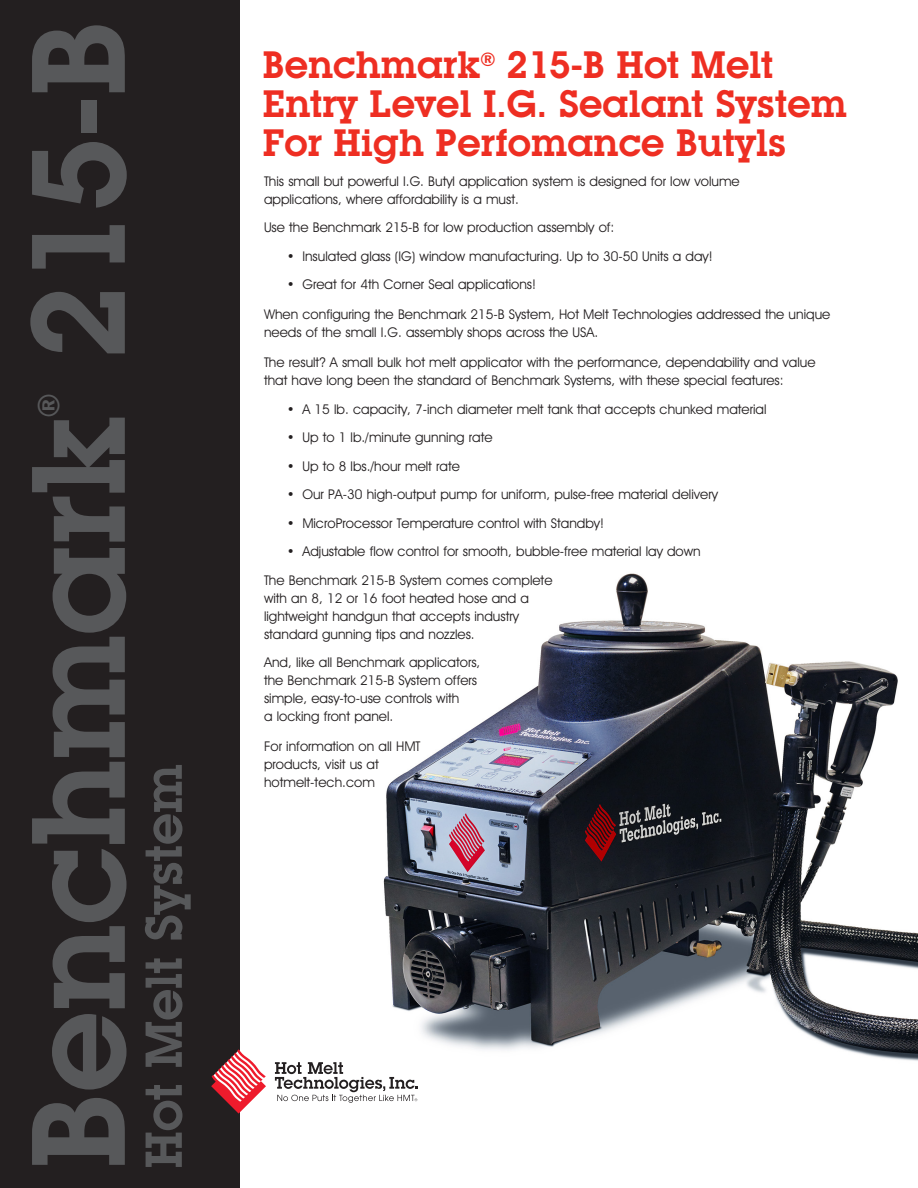
<style>
.page{position:relative;width:918px;height:1188px;background:#fff}
.page>*{position:absolute;margin:0;border:0;box-sizing:border-box;transform-origin:0 0}
.HEADS{font:600 130.5px "Lubalin Graph IT Cby BT";letter-spacing:-.02em;color:#57585a}
.HEADS-2{font:600 51px "Lubalin Graph IT Cby BT";letter-spacing:-.02em;color:#57585a}
.t1{font:600 37.5px/39px "Lubalin Graph IT Cby BT";letter-spacing:-.015em;color:#ee2e22}
.HEADS-3{font:600 30px "Lubalin Graph IT Cby BT";color:#57585a}
.New_Sub-Head{font:13.5px/18px "Avant Garde IT Cby BT";color:#231f20}
</style>
<div class="page">
<img style="left:383px;top:573px;width:535px;height:488px">
<div style="left:0;top:0;width:240px;height:1188px;background:#231f20"></div>
<svg style="left:275px;top:1062px;width:142px;height:41px"></svg>
<svg style="left:211px;top:1049px;width:55px;height:65px"></svg>
<p class="HEADS" style="left:-1px;top:1170px;width:1153px;rotate:-90deg">Benchmark 215-B</p>
<p class="HEADS-3" style="left:31px;top:418px;width:26px;rotate:-90deg">®</p>
<p class="HEADS-2" style="left:133px;top:1169px;width:406px;rotate:-90deg">Hot Melt System</p>
<p class="t1" style="left:262px;top:45px;width:586px">Benchmark<sup>®</sup> 215-B Hot Melt<br>Entry Level I.G. Sealant System</p>
<p class="t1" style="left:262px;top:123px;width:526px">For High Perfomance Butyls</p>
<p class="New_Sub-Head" style="left:264px;top:172px;width:477px">This small but powerful I.G. Butyl application system is designed for low volume applications, where affordability is a must.</p>
<p class="New_Sub-Head" style="left:264px;top:218px;width:352px">Use the Benchmark 215-B for low production assembly of:</p>
<p class="New_Sub-Head" style="left:287px;top:247px;width:427px">• Insulated glass (IG) window manufacturing. Up to 30-50 Units a day!</p>
<p class="New_Sub-Head" style="left:287px;top:275px;width:251px">• Great for 4th Corner Seal applications!</p>
<p class="New_Sub-Head" style="left:264px;top:305px;width:568px">When configuring the Benchmark 215-B System, Hot Melt Technologies addressed the unique needs of the small I.G. assembly shops across the USA.</p>
<p class="New_Sub-Head" style="left:264px;top:353px;width:553px">The result? A small bulk hot melt applicator with the performance, dependability and value that have long been the standard of Benchmark Systems, with these special features:</p>
<p class="New_Sub-Head" style="left:287px;top:400px;width:481px">• A 15 lb. capacity, 7-inch diameter melt tank that accepts chunked material</p>
<p class="New_Sub-Head" style="left:287px;top:428px;width:207px">• Up to 1 lb./minute gunning rate</p>
<p class="New_Sub-Head" style="left:287px;top:457px;width:175px">• Up to 8 lbs./hour melt rate</p>
<p class="New_Sub-Head" style="left:287px;top:485px;width:433px">• Our PA-30 high-output pump for uniform, pulse-free material delivery</p>
<p class="New_Sub-Head" style="left:287px;top:514px;width:319px">• MicroProcessor Temperature control with Standby!</p>
<p class="New_Sub-Head" style="left:287px;top:542px;width:415px">• Adjustable flow control for smooth, bubble-free material lay down</p>
<p class="New_Sub-Head" style="left:264px;top:571px;width:290px">The Benchmark 215-B System comes complete</p>
<p class="New_Sub-Head" style="left:264px;top:589px;width:266px">with an 8, 12 or 16 foot heated hose and a</p>
<p class="New_Sub-Head" style="left:264px;top:607px;width:256px">lightweight handgun that accepts industry</p>
<p class="New_Sub-Head" style="left:264px;top:625px;width:212px">standard gunning tips and nozzles.</p>
<p class="New_Sub-Head" style="left:264px;top:653px;width:218px">And, like all Benchmark applicators,</p>
<p class="New_Sub-Head" style="left:264px;top:671px;width:215px">the Benchmark 215-B System offers</p>
<p class="New_Sub-Head" style="left:264px;top:689px;width:197px">simple, easy-to-use controls with</p>
<p class="New_Sub-Head" style="left:264px;top:707px;width:131px">a locking front panel.</p>
<p class="New_Sub-Head" style="left:264px;top:737px;width:158px">For information on all HMT</p>
<p class="New_Sub-Head" style="left:264px;top:755px;width:116px">products, visit us at</p>
<p class="New_Sub-Head" style="left:264px;top:773px;width:112px">hotmelt-tech.com</p>
</div>
